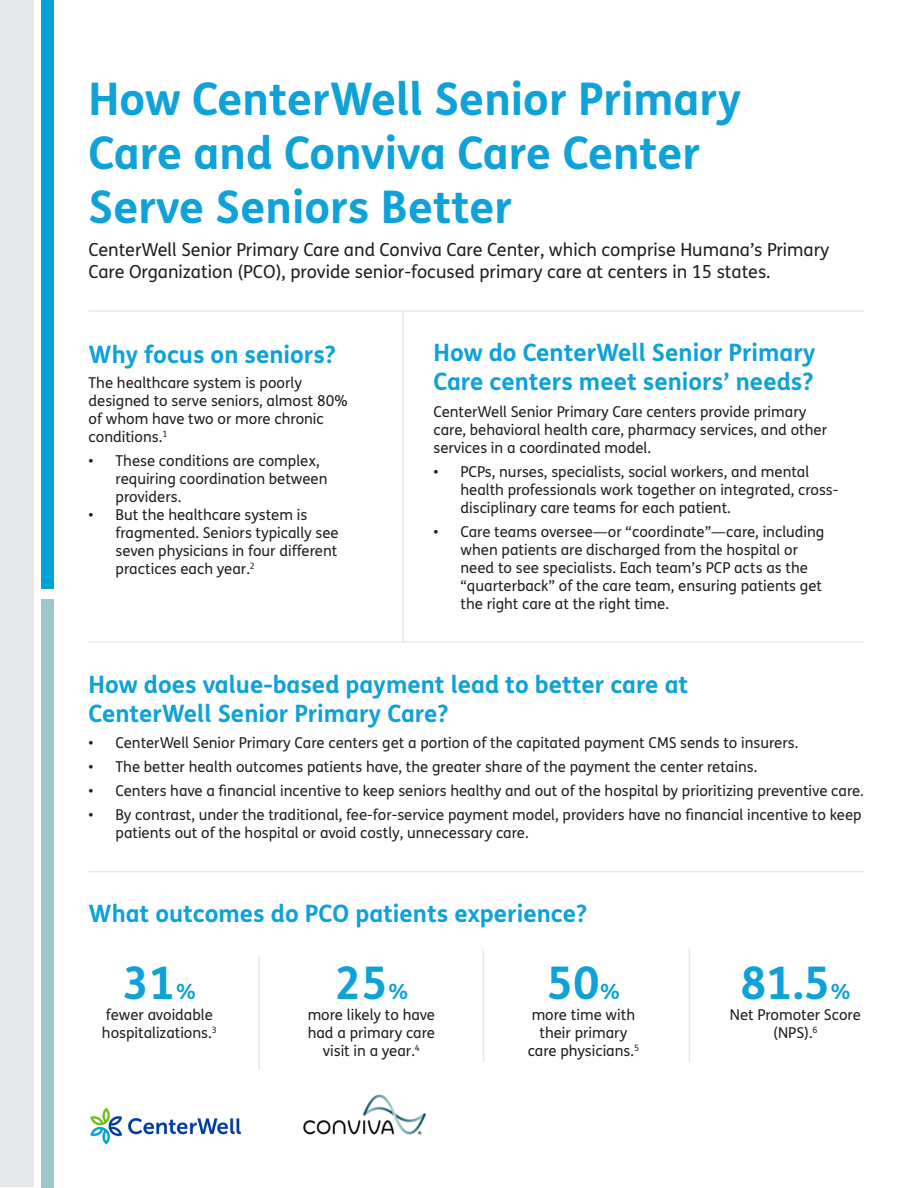
<style>
.page{position:relative;width:918px;height:1188px;background:#fff}
.page>*{position:absolute;margin:0;border:0;box-sizing:border-box;transform-origin:0 0}
.t1{font:700 45px/54px "FS Humana";color:#0fa2d8}
.t2{font:700 24px "FS Humana";color:#0fa2d8}
.t3{font:18px/21.6px "FS Humana";color:#231f20}
.t4{font:15px/18px "FS Humana";color:#231f20}
.s1{font-size:21px}
</style>
<div class="page">
<div style="left:41px;top:0;width:13px;height:589px;background:#00a3d7"></div>
<div style="left:41px;top:599px;width:13px;height:589px;background:#9dc8c9"></div>
<div style="left:0;top:0;width:34px;height:1187px;background:#e6e7e8"></div>
<img style="left:90px;top:1107px;width:151px;height:38px">
<img style="left:304px;top:1095px;width:122px;height:39px">
<hr style="left:89px;top:310px;width:775px;height:2px;background:#e6e9e9">
<hr style="left:89px;top:641px;width:775px;height:2px;background:#e6e7e8">
<hr style="left:402px;top:312px;width:2px;height:331px;background:#e6e9e9">
<hr style="left:89px;top:871px;width:775px;height:1px;background:#e6e7e8">
<hr style="left:258px;top:956px;width:2px;height:114px;background:#e6e9e9">
<hr style="left:483px;top:949px;width:1px;height:113px;background:#e6e9e9">
<hr style="left:689px;top:949px;width:1px;height:113px;background:#e6e9e9">
<p class="t1" style="left:89px;top:70px;width:654px">How CenterWell Senior Primary<br>Care and Conviva Care Center<br>Serve Seniors Better</p>
<p class="t3" style="left:89px;top:239px;width:742px">CenterWell Senior Primary Care and Conviva Care Center, which comprise Humana’s Primary<br>Care Organization (PCO), provide senior-focused primary care at centers in 15 states.</p>
<p class="t2" style="left:89px;top:336px;width:249px">Why focus on seniors?</p>
<p class="t2" style="left:434px;top:334px;width:384px">How do CenterWell Senior Primary</p>
<p class="t4" style="left:89px;top:373px;width:215px">The healthcare system is poorly</p>
<p class="t2" style="left:434px;top:363px;width:381px">Care centers meet seniors’ needs?</p>
<p class="t4" style="left:89px;top:391px;width:260px">designed to serve seniors, almost 80% of whom have two or more chronic conditions.<sup>1</sup></p>
<p class="t4" style="left:116px;top:451px;width:213px;text-indent:-27px">• These conditions are complex, requiring coordination between providers.</p>
<p class="t4" style="left:116px;top:505px;width:225px;text-indent:-27px">• But the healthcare system is fragmented. Seniors typically see seven physicians in four different practices each year.<sup>2</sup></p>
<p class="t4" style="left:434px;top:402px;width:395px">CenterWell Senior Primary Care centers provide primary care, behavioral health care, pharmacy services, and other services in a coordinated model.</p>
<p class="t4" style="left:460px;top:462px;width:379px;text-indent:-27px">• PCPs, nurses, specialists, social workers, and mental health professionals work together on integrated, cross&shy;disciplinary care teams for each patient.</p>
<p class="t4" style="left:460px;top:522px;width:365px;text-indent:-27px">• Care teams oversee—or “coordinate”—care, including when patients are discharged from the hospital or need to see specialists. Each team’s PCP acts as the “quarterback” of the care team, ensuring patients get the right care at the right time.</p>
<p class="t2" style="left:89px;top:666px;width:601px">How does value-based payment lead to better care at</p>
<p class="t2" style="left:89px;top:695px;width:361px">CenterWell Senior Primary Care?</p>
<p class="t4" style="left:89px;top:734px;width:711px">• CenterWell Senior Primary Care centers get a portion of the capitated payment CMS sends to insurers.</p>
<p class="t4" style="left:89px;top:758px;width:670px">• The better health outcomes patients have, the greater share of the payment the center retains.</p>
<p class="t4" style="left:89px;top:782px;width:777px">• Centers have a financial incentive to keep seniors healthy and out of the hospital by prioritizing preventive care.</p>
<p class="t4" style="left:116px;top:806px;width:748px;text-indent:-27px">• By contrast, under the traditional, fee-for-service payment model, providers have no financial incentive to keep patients out of the hospital or avoid costly, unnecessary care.</p>
<p class="t2" style="left:89px;top:895px;width:500px">What outcomes do PCO patients experience?</p>
<p class="t1" style="left:123px;top:954px;width:75px">31<span class="s1">%</span></p>
<p class="t4" style="left:102px;top:1006px;width:116px">fewer avoidable hospitalizations.<sup>3</sup></p>
<p class="t1" style="left:335px;top:954px;width:75px">25<span class="s1">%</span></p>
<p class="t4" style="left:308px;top:1006px;width:129px;text-align:center">more likely to have had a primary care visit in a year.<sup>4</sup></p>
<p class="t1" style="left:547px;top:954px;width:75px">50<span class="s1">%</span></p>
<p class="t1" style="left:740px;top:954px;width:112px">81.5<span class="s1">%</span></p>
<p class="t4" style="left:730px;top:1006px;width:132px;text-align:center">Net Promoter Score (NPS).<sup>6</sup></p>
<p class="t4" style="left:532px;top:1006px;width:105px;text-align:center">more time with their primary</p>
<p class="t4" style="left:528px;top:1042px;width:113px">care physicians.<sup>5</sup></p>
</div>
